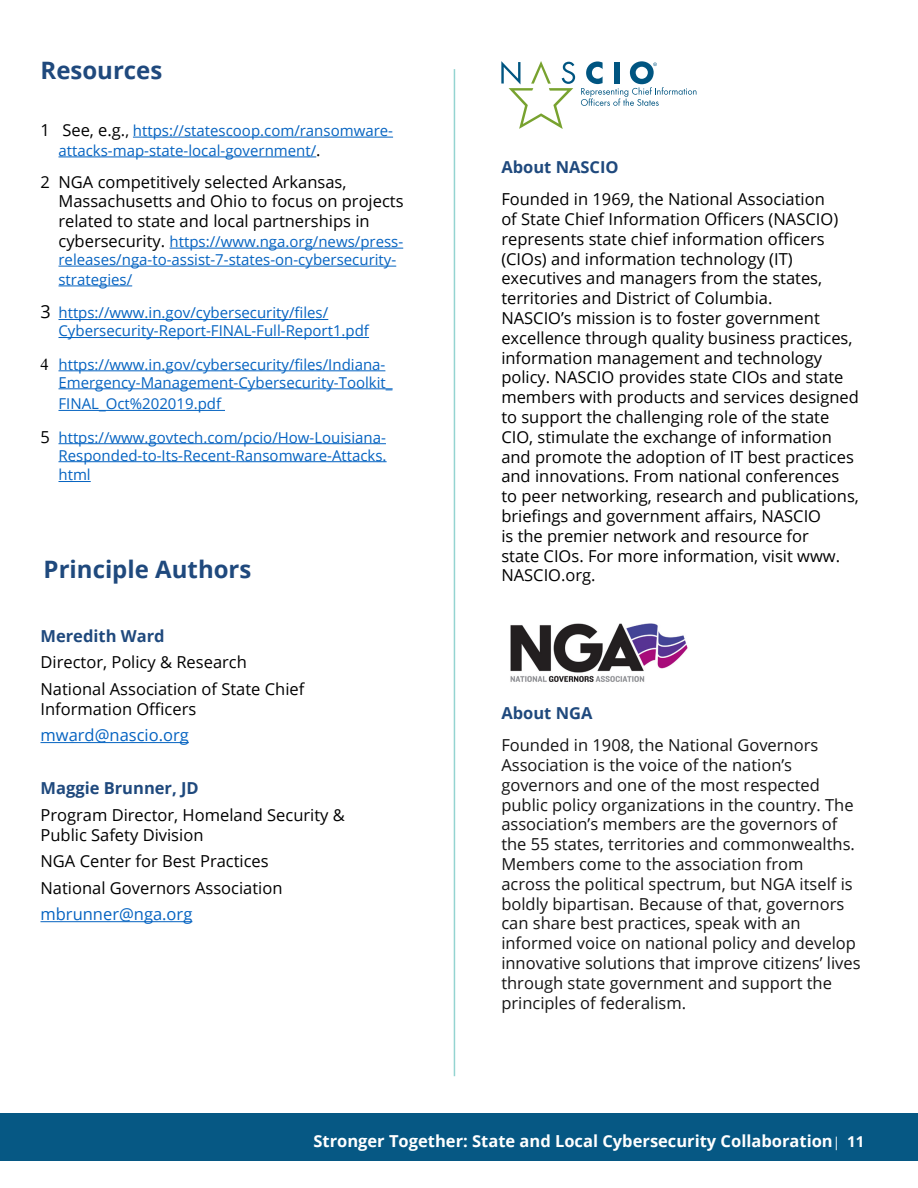
<style>
.page{position:relative;width:918px;height:1188px;background:#fff}
.page>*{position:absolute;margin:0;border:0;box-sizing:border-box;transform-origin:0 0}
.t1{font:700 24px "Open Sans";color:#1f497d}
.t2{font:16.5px/19.8px "Open Sans";color:#000}
.t3{font:16.5px/19.8px "Open Sans";color:#151515}
.t4{font:700 16.5px "Open Sans";color:#fff}
.t5{font:700 16.5px "Open Sans";color:#1f497d}
.t6{font:16.5px "Open Sans";color:#0563c1}
.t7{font:15px/18px "Open Sans";color:#0563c1}
.s1{font-size:16.5px;color:#000}
.s2{color:#000}
.s3{font-size:18px;color:#000}
.s4{font-family:"Times New Roman";font-size:16.5px;color:#000}
.s5{font-weight:400;font-size:13.5px}
.s6{font-size:15px}
</style>
<div class="page">
<div style="left:0;top:1114px;width:918px;height:47px;background:#065884"></div>
<hr style="left:40px;top:742px;width:149px;height:1px;background:#0563c1">
<hr style="left:40px;top:921px;width:152px;height:1px;background:#0563c1">
<hr style="left:454px;top:69px;width:1px;height:1007px;background:#94d4d1">
<svg style="left:501px;top:61px;width:74px;height:68px"></svg>
<svg style="left:581px;top:61px;width:115px;height:45px"></svg>
<img style="left:510px;top:624px;width:178px;height:58px">
<hr style="left:133px;top:137px;width:260px;height:1px;background:#0563c1">
<hr style="left:58px;top:157px;width:258px;height:1px;background:#0563c1">
<hr style="left:170px;top:248px;width:233px;height:1px;background:#0563c1">
<hr style="left:58px;top:266px;width:338px;height:1px;background:#0563c1">
<hr style="left:58px;top:286px;width:74px;height:1px;background:#0563c1">
<hr style="left:58px;top:319px;width:270px;height:1px;background:#0563c1">
<hr style="left:58px;top:337px;width:311px;height:1px;background:#0563c1">
<hr style="left:58px;top:370px;width:327px;height:1px;background:#0563c1">
<hr style="left:58px;top:388px;width:335px;height:1px;background:#0563c1">
<hr style="left:58px;top:410px;width:167px;height:1px;background:#0563c1">
<hr style="left:58px;top:443px;width:328px;height:1px;background:#0563c1">
<hr style="left:58px;top:461px;width:329px;height:1px;background:#0563c1">
<hr style="left:58px;top:481px;width:33px;height:1px;background:#0563c1">
<h1 class="t1" style="left:40px;top:54px;width:123px">Resources</h1>
<p class="t7" style="left:59px;top:120px;width:336px;line-height:19.8px;text-indent:-18px"><span class="s1">1 See, e.g.</span><span class="s2">,</span> https://statescoop.com/ransomware&shy;attacks-map-state-local-government/<span class="s1">.</span></p>
<p class="t2" style="left:58px;top:171px;width:347px;text-indent:-18px">2 NGA competitively selected Arkansas,<br>Massachusetts and Ohio to focus on projects related to state and local partnerships in</p>
<p class="t7" style="left:58px;top:232px;width:346px"><span class="s1">cybersecurity.</span> https://www.nga.org/news/press&shy;releases/nga-to-assist-7-states-on-cybersecurity-</p>
<p class="t7" style="left:59px;top:270px;width:75px">strategies/</p>
<p class="t7" style="left:58px;top:304px;width:312px;text-indent:-18px"><span class="s3">3</span> https://www.in.gov/cybersecurity/files/<br>Cybersecurity-Report-FINAL-Full-Report1.pdf</p>
<p class="t7" style="left:58px;top:355px;width:336px;text-indent:-18px"><span class="s4">4</span> https://www.in.gov/cybersecurity/files/Indiana-<br>Emergency-Management-Cybersecurity-Toolkit_</p>
<p class="t7" style="left:58px;top:394px;width:164px">FINAL_Oct%202019.pdf</p>
<p class="t7" style="left:40px;top:428px;width:348px;text-align:right"><span class="s1">5</span> https://www.govtech.com/pcio/How-Louisiana-<br>Responded-to-Its-Recent-Ransomware-Attacks.</p>
<p class="t7" style="left:58px;top:466px;width:34px">html</p>
<p class="t5" style="left:501px;top:156px;width:119px">About NASCIO</p>
<p class="t2" style="left:501px;top:189px;width:359px">Founded in 1969, the National Association<br>of State Chief Information Officers (NASCIO) represents state chief information officers (CIOs) and information technology (IT) executives and managers from the states, territories and District of Columbia.<br>NASCIO’s mission is to foster government excellence through quality business practices, information management and technology policy. NASCIO provides state CIOs and state members with products and services designed to support the challenging role of the state CIO, stimulate the exchange of information and promote the adoption of IT best practices and innovations. From national conferences to peer networking, research and publications, briefings and government affairs, NASCIO<br>is the premier network and resource for<br>state CIOs. For more information, visit www.</p>
<h1 class="t1" style="left:44px;top:553px;width:209px">Principle Authors</h1>
<p class="t2" style="left:501px;top:565px;width:96px">NASCIO.org.</p>
<p class="t5" style="left:40px;top:624px;width:126px">Meredith Ward</p>
<p class="t2" style="left:40px;top:649px;width:265px;line-height:26.5px">Director, Policy &amp; Research<br>National Association of State Chief</p>
<p class="t2" style="left:40px;top:698px;width:157px">Information Officers</p>
<p class="t6" style="left:40px;top:724px;width:150px">mward@nascio.org</p>
<p class="t5" style="left:40px;top:777px;width:160px">Maggie Brunner, JD</p>
<p class="t2" style="left:40px;top:805px;width:306px">Program Director, Homeland Security &amp;<br>Public Safety Division</p>
<p class="t2" style="left:40px;top:848px;width:244px;line-height:26.5px">NGA Center for Best Practices<br>National Governors Association</p>
<p class="t6" style="left:40px;top:903px;width:153px">mbrunner@nga.org</p>
<p class="t5" style="left:501px;top:702px;width:93px">About NGA</p>
<p class="t3" style="left:501px;top:735px;width:361px">Founded in 1908, the National Governors Association is the voice of the nation’s governors and one of the most respected public policy organizations in the country. The association’s members are the governors of the 55 states, territories and commonwealths.<br>Members come to the association from<br>across the political spectrum, but NGA itself is boldly bipartisan. Because of that, governors can share best practices, speak with an informed voice on national policy and develop innovative solutions that improve citizens’ lives through state government and support the principles of federalism.</p>
<p class="t4" style="left:313px;top:1129px;width:552px">Stronger Together: State and Local Cybersecurity Collaboration<span class="s5">|</span> <span class="s6">11</span></p>
</div>
